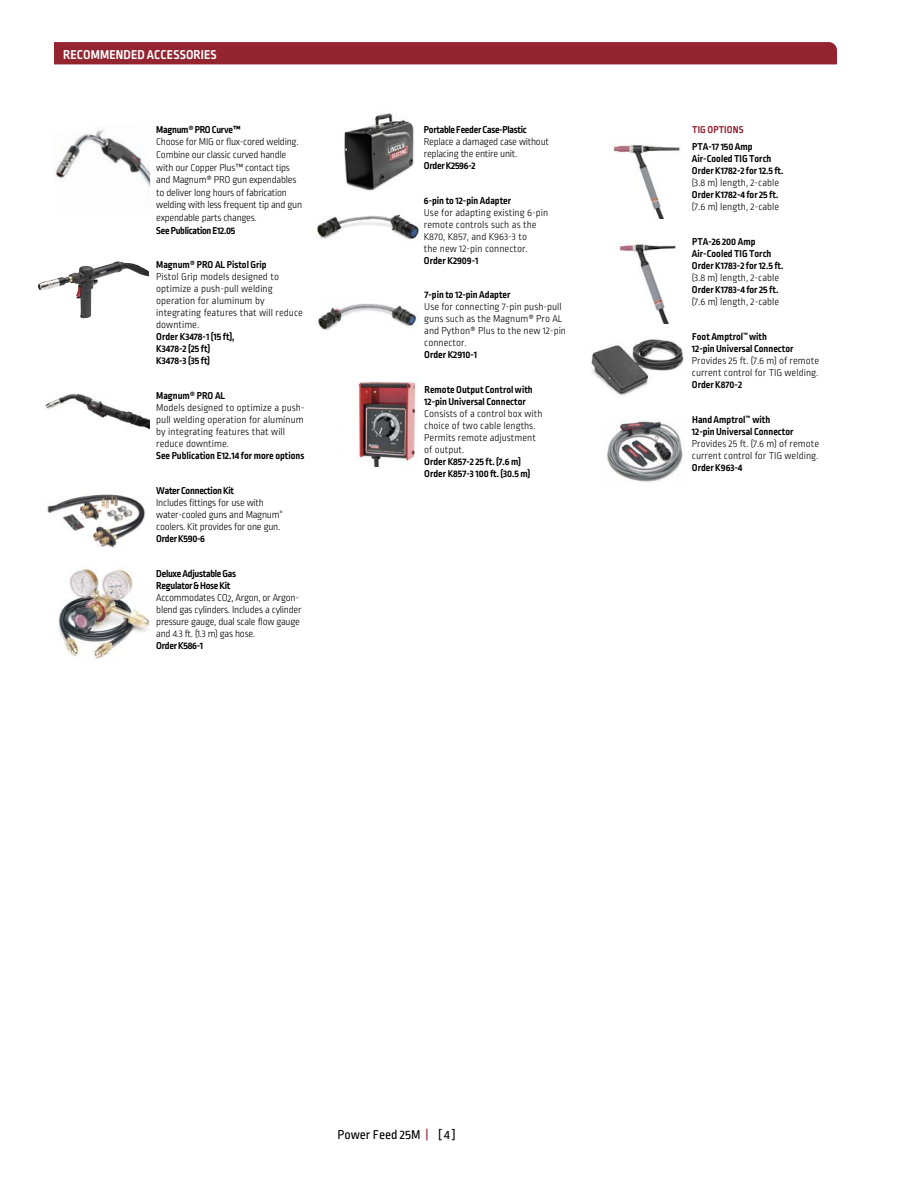
<style>
.page{position:relative;width:918px;height:1188px;background:#fff}
.page>*{position:absolute;margin:0;border:0;box-sizing:border-box;transform-origin:0 0}
.t1{font:700 13.5px "Ropa Sans Pro";letter-spacing:.01em;color:#fff}
.t2{font:13.5px "Ropa Sans Pro";color:#000}
.t3{font:300 10.5px/12px "Ropa Sans Pro";color:#000}
.t4{font:700 10.5px/12px "Ropa Sans Pro";color:#000}
.t5{font:300 10.5px/12.6px "Ropa Sans Pro";letter-spacing:-.025em;color:#000}
.t6{font:700 10.5px/12px "Ropa Sans Pro";letter-spacing:-.025em;color:#000}
.t7{font:700 10.5px "Ropa Sans Pro";color:#921e30}
.s1{color:#932430}
</style>
<div class="page">
<div style="left:54px;top:42px;width:783px;height:22px;background:#932430"></div>
<img style="left:58px;top:567px;width:91px;height:92px">
<img style="left:47px;top:493px;width:98px;height:55px">
<img style="left:344px;top:113px;width:70px;height:78px">
<img style="left:54px;top:130px;width:96px;height:58px">
<img style="left:316px;top:214px;width:103px;height:26px">
<img style="left:318px;top:303px;width:100px;height:28px">
<img style="left:38px;top:261px;width:79px;height:58px">
<img style="left:358px;top:376px;width:60px;height:91px">
<img style="left:613px;top:144px;width:67px;height:75px">
<img style="left:619px;top:241px;width:57px;height:83px">
<img style="left:591px;top:339px;width:93px;height:57px">
<img style="left:607px;top:421px;width:76px;height:61px">
<img style="left:45px;top:393px;width:104px;height:36px">
<p class="t1" style="left:63px;top:47px;width:155px">RECOMMENDED ACCESSORIES</p>
<p class="t6" style="left:156px;top:124px;width:86px">Magnum® PRO Curve™</p>
<p class="t5" style="left:156px;top:136px;width:148px">Choose for MIG or flux-cored welding.<br>Combine our classic curved handle with our Copper Plus™ contact tips and Magnum® PRO gun expendables to deliver long hours of fabrication welding with less frequent tip and gun expendable parts changes.</p>
<p class="t6" style="left:156px;top:225px;width:81px">See Publication E12.05</p>
<p class="t4" style="left:156px;top:259px;width:112px">Magnum® PRO AL Pistol Grip</p>
<p class="t3" style="left:156px;top:272px;width:148px">Pistol Grip models designed to optimize a push-pull welding operation for aluminum by integrating features that will reduce downtime.</p>
<p class="t4" style="left:156px;top:331px;width:80px">Order K3478-1 (15 ft),<br>K3478-2 (25 ft)<br>K3478-3 (35 ft)</p>
<p class="t4" style="left:156px;top:390px;width:70px">Magnum® PRO AL</p>
<p class="t3" style="left:156px;top:402px;width:150px">Models designed to optimize a push&shy;pull welding operation for aluminum by integrating features that will reduce downtime.</p>
<p class="t4" style="left:156px;top:450px;width:150px">See Publication E12.14 for more options</p>
<p class="t6" style="left:156px;top:485px;width:79px">Water Connection Kit</p>
<p class="t5" style="left:156px;top:497px;width:128px;line-height:12px">Includes fittings for use with water-cooled guns and Magnum<sup>® </sup>coolers. Kit provides for one gun.</p>
<p class="t4" style="left:156px;top:533px;width:50px">Order K590-6</p>
<p class="t6" style="left:156px;top:568px;width:81px">Deluxe Adjustable Gas<br>Regulator &amp; Hose Kit</p>
<p class="t5" style="left:156px;top:592px;width:147px;line-height:12px">Accommodates CO2, Argon, or Argon&shy;blend gas cylinders. Includes a cylinder pressure gauge, dual scale flow gauge and 4.3 ft. (1.3 m) gas hose.</p>
<p class="t4" style="left:156px;top:640px;width:48px">Order K586-1</p>
<p class="t6" style="left:424px;top:124px;width:104px">Portable Feeder Case-Plastic</p>
<p class="t5" style="left:424px;top:136px;width:127px;line-height:12px">Replace a damaged case without replacing the entire unit.</p>
<p class="t4" style="left:424px;top:160px;width:53px">Order K2596-2</p>
<p class="t4" style="left:424px;top:195px;width:89px">6-pin to 12-pin Adapter</p>
<p class="t3" style="left:424px;top:207px;width:126px">Use for adapting existing 6-pin remote controls such as the<br>K870, K857, and K963-3 to<br>the new 12-pin connector.</p>
<p class="t4" style="left:424px;top:255px;width:56px">Order K2909-1</p>
<p class="t4" style="left:424px;top:289px;width:88px">7-pin to 12-pin Adapter</p>
<p class="t3" style="left:424px;top:302px;width:143px">Use for connecting 7-pin push-pull guns such as the Magnum® Pro AL and Python® Plus to the new 12-pin connector.</p>
<p class="t4" style="left:424px;top:349px;width:54px">Order K2910-1</p>
<p class="t4" style="left:424px;top:384px;width:110px">Remote Output Control with<br>12-pin Universal Connector</p>
<p class="t3" style="left:424px;top:408px;width:120px">Consists of a control box with choice of two cable lengths.<br>Permits remote adjustment of output.</p>
<p class="t4" style="left:424px;top:456px;width:108px">Order K857-2 25 ft. (7.6 m)<br>Order K857-3 100 ft. (30.5 m)</p>
<p class="t7" style="left:692px;top:123px;width:53px">TIG OPTIONS</p>
<p class="t4" style="left:692px;top:141px;width:93px">PTA-17 150 Amp<br>Air-Cooled TIG Torch<br>Order K1782-2 for 12.5 ft.</p>
<p class="t3" style="left:692px;top:177px;width:89px">(3.8 m) length, 2-cable</p>
<p class="t4" style="left:692px;top:189px;width:88px">Order K1782-4 for 25 ft.</p>
<p class="t3" style="left:692px;top:201px;width:89px">(7.6 m) length, 2-cable</p>
<p class="t4" style="left:692px;top:236px;width:93px">PTA-26 200 Amp<br>Air-Cooled TIG Torch<br>Order K1783-2 for 12.5 ft.</p>
<p class="t3" style="left:692px;top:272px;width:89px">(3.8 m) length, 2-cable</p>
<p class="t4" style="left:692px;top:284px;width:88px">Order K1783-4 for 25 ft.</p>
<p class="t3" style="left:692px;top:296px;width:89px">(7.6 m) length, 2-cable</p>
<p class="t4" style="left:692px;top:331px;width:103px">Foot Amptrol<sup>™</sup> with<br>12-pin Universal Connector</p>
<p class="t3" style="left:692px;top:355px;width:129px">Provides 25 ft. (7.6 m) of remote current control for TIG welding.</p>
<p class="t4" style="left:692px;top:379px;width:52px">Order K870-2</p>
<p class="t4" style="left:692px;top:414px;width:103px">Hand Amptrol<sup>™</sup> with<br>12-pin Universal Connector</p>
<p class="t3" style="left:692px;top:438px;width:129px">Provides 25 ft. (7.6 m) of remote current control for TIG welding.</p>
<p class="t4" style="left:692px;top:462px;width:52px">Order K963-4</p>
<p class="t2" style="left:338px;top:1127px;width:120px">Power Feed 25M <span class="s1">|</span> [ 4 ]</p>
</div>
